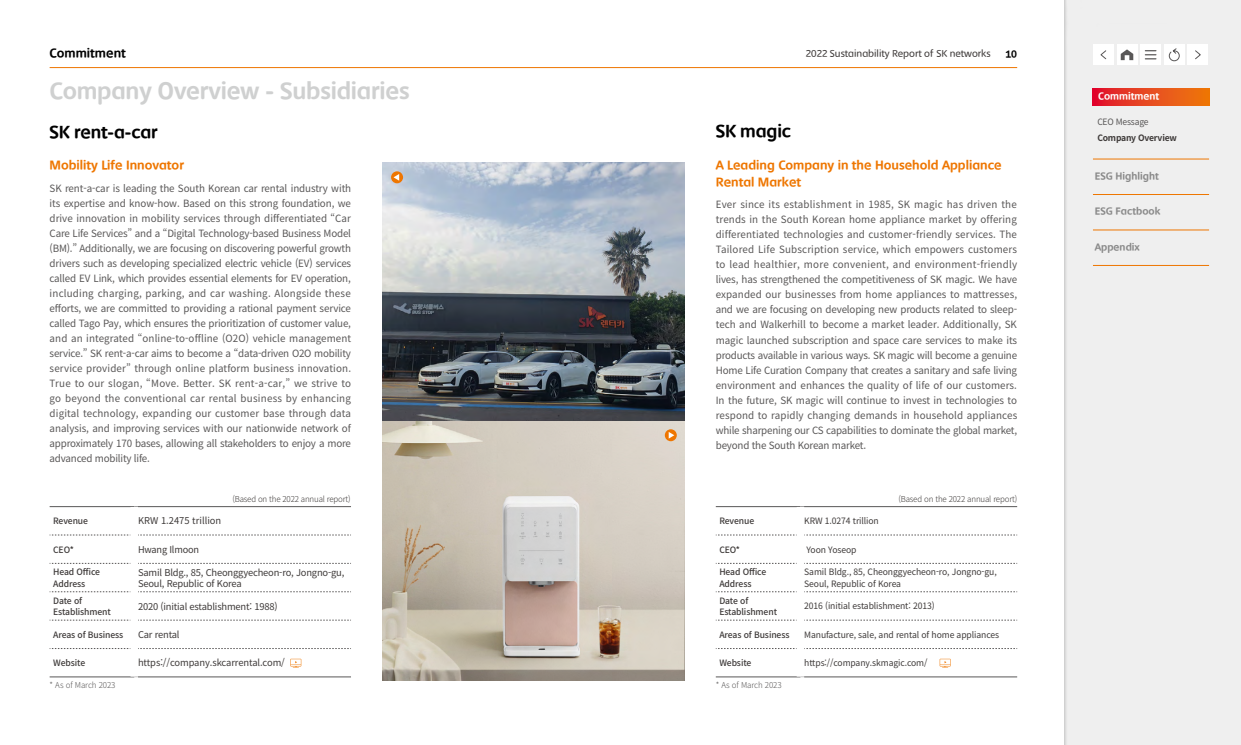
<style>
.page{position:relative;width:1241px;height:745px;background:#fff}
.page>*{position:absolute;margin:0;border:0;box-sizing:border-box;transform-origin:0 0}
.t1{font:700 23.12px "Moebius Korea";letter-spacing:-.01em;color:#cfd0d0}
.t2{font:700 17.5px "Moebius Korea";letter-spacing:-.01em;color:#000}
.t3{font:700 12.5px/16.9px "Moebius Korea";color:#ee7601}
.t4{font:700 12.5px "Moebius Korea";color:#000}
.t5{font:10px/15px "Noto Sans KR";letter-spacing:-.02em;color:#595757;text-align:justify}
.t6{font:700 10px "Moebius Korea";color:#898989}
.t7{font:700 10px "Moebius Korea";color:#fff}
.t8{font:700 10px "Moebius Korea";color:#000}
.t9{font:9.38px/11.2px "Noto Sans KR";letter-spacing:-.02em;color:#3e3a39}
.t10{font:9.38px "Moebius Korea";letter-spacing:-.01em;color:#3e3a39}
.t11{font:9.38px "Noto Sans KR";color:#3e3a39}
.t12{font:8.75px/11.2px "Noto Sans KR";letter-spacing:-.01em;color:#3e3a39}
.t13{font:500 8.75px/11.2px "Noto Sans KR";letter-spacing:-.01em;color:#3e3a39}
.t14{font:700 8.75px "Noto Sans KR";letter-spacing:-.025em;color:#3e3a39}
.t15{font:8.75px "Noto Sans KR";letter-spacing:-.025em;color:#595757}
.t16{font:300 8.12px "Noto Sans KR";letter-spacing:-.025em;color:#3e3a39}
.t17{font:300 8.12px "Noto Sans KR";letter-spacing:-.01em;color:#595757}
</style>
<div class="page">
<div style="left:1052px;top:0;width:188px;height:744px;background:#000;opacity:.2"></div>
<div style="left:1092px;top:44px;width:21px;height:21px;background:#fff"></div>
<div style="left:1116px;top:44px;width:21px;height:21px;background:#fff"></div>
<div style="left:1139px;top:44px;width:21px;height:21px;background:#fff"></div>
<div style="left:1163px;top:44px;width:21px;height:21px;background:#fff"></div>
<div style="left:1187px;top:44px;width:21px;height:21px;background:#fff"></div>
<svg style="left:1092px;top:89px;width:116px;height:17px;background:#e7471e"></svg>
<hr style="left:1092px;top:159px;width:116px;height:1px;background:#ee7601">
<hr style="left:1092px;top:194px;width:116px;height:1px;background:#ee7601">
<hr style="left:1092px;top:229px;width:116px;height:1px;background:#ee7601">
<hr style="left:1092px;top:265px;width:116px;height:1px;background:#ee7601">
<svg style="left:1100px;top:50px;width:6px;height:10px"></svg>
<svg style="left:1195px;top:50px;width:6px;height:10px"></svg>
<svg style="left:1145px;top:50px;width:10px;height:9px"></svg>
<svg style="left:1120px;top:49px;width:13px;height:11px"></svg>
<svg style="left:1168px;top:48px;width:11px;height:14px"></svg>
<hr style="left:50px;top:67px;width:967px;height:1px;background:#ee7601">
<img style="left:382px;top:163px;width:302px;height:517px">
<hr style="left:800px;top:506px;width:217px;height:1px;background:#595757">
<hr style="left:800px;top:676px;width:217px;height:1px;background:#595757">
<svg style="left:804px;top:534px;width:213px;height:1px"></svg>
<svg style="left:804px;top:562px;width:211px;height:1px"></svg>
<svg style="left:804px;top:591px;width:213px;height:1px"></svg>
<svg style="left:804px;top:619px;width:213px;height:1px"></svg>
<svg style="left:804px;top:648px;width:213px;height:1px"></svg>
<div style="left:796px;top:676px;width:8px;height:25px;background:#fff"></div>
<hr style="left:715px;top:506px;width:85px;height:1px;background:#595757">
<hr style="left:715px;top:676px;width:85px;height:1px;background:#595757">
<svg style="left:715px;top:534px;width:80px;height:1px"></svg>
<svg style="left:718px;top:562px;width:76px;height:1px"></svg>
<svg style="left:715px;top:591px;width:80px;height:1px"></svg>
<svg style="left:715px;top:619px;width:80px;height:1px"></svg>
<svg style="left:715px;top:648px;width:80px;height:1px"></svg>
<div style="left:796px;top:506px;width:8px;height:28px;background:#fff"></div>
<hr style="left:134px;top:506px;width:217px;height:1px;background:#595757">
<hr style="left:134px;top:676px;width:217px;height:1px;background:#595757">
<svg style="left:138px;top:534px;width:213px;height:1px"></svg>
<svg style="left:138px;top:562px;width:213px;height:1px"></svg>
<svg style="left:138px;top:591px;width:213px;height:1px"></svg>
<svg style="left:138px;top:619px;width:213px;height:1px"></svg>
<svg style="left:138px;top:648px;width:213px;height:1px"></svg>
<div style="left:130px;top:676px;width:8px;height:25px;background:#fff"></div>
<hr style="left:50px;top:506px;width:84px;height:1px;background:#595757">
<hr style="left:50px;top:676px;width:84px;height:1px;background:#595757">
<svg style="left:50px;top:534px;width:80px;height:1px"></svg>
<svg style="left:52px;top:562px;width:76px;height:1px"></svg>
<svg style="left:50px;top:591px;width:80px;height:1px"></svg>
<svg style="left:50px;top:619px;width:80px;height:1px"></svg>
<svg style="left:50px;top:648px;width:80px;height:1px"></svg>
<div style="left:130px;top:506px;width:8px;height:28px;background:#fff"></div>
<svg style="left:664px;top:429px;width:12px;height:12px"></svg>
<svg style="left:668px;top:431px;width:6px;height:7px"></svg>
<svg style="left:391px;top:171px;width:12px;height:12px"></svg>
<svg style="left:393px;top:174px;width:6px;height:6px"></svg>
<svg style="left:290px;top:658px;width:11px;height:9px"></svg>
<svg style="left:939px;top:658px;width:11px;height:9px"></svg>
<p class="t4" style="left:50px;top:47px;width:78px">Commitment</p>
<p class="t10" style="left:805px;top:49px;width:186px">2022 Sustainability Report of SK networks</p>
<p class="t8" style="left:1005px;top:49px;width:13px">10</p>
<h1 class="t1" style="left:50px;top:79px;width:361px">Company Overview - Subsidiaries</h1>
<h2 class="t2" style="left:50px;top:123px;width:110px">SK rent-a-car</h2>
<p class="t3" style="left:50px;top:158px;width:136px">Mobility Life Innovator</p>
<p class="t5" style="left:50px;top:181px;width:303px">SK rent-a-car is leading the South Korean car rental industry with its expertise and know-how. Based on this strong foundation, we drive innovation in mobility services through differentiated “Car Care Life Services” and a “Digital Technology-based Business Model (BM).” Additionally, we are focusing on discovering powerful growth drivers such as developing specialized electric vehicle (EV) services called EV Link, which provides essential elements for EV operation, including charging, parking, and car washing. Alongside these efforts, we are committed to providing a rational payment service called Tago Pay, which ensures the prioritization of customer value, and an integrated “online-to-offline (O2O) vehicle management service.” SK rent-a-car aims to become a “data-driven O2O mobility service provider” through online platform business innovation.<br>True to our slogan, “Move. Better. SK rent-a-car,” we strive to go beyond the conventional car rental business by enhancing digital technology, expanding our customer base through data analysis, and improving services with our nationwide network of approximately 170 bases, allowing all stakeholders to enjoy a more advanced mobility life.</p>
<h2 class="t2" style="left:715px;top:122px;width:77px">SK magic</h2>
<p class="t3" style="left:715px;top:157px;width:287px">A Leading Company in the Household Appliance<br>Rental Market</p>
<p class="t5" style="left:715px;top:197px;width:303px">Ever since its establishment in 1985, SK magic has driven the trends in the South Korean home appliance market by offering differentiated technologies and customer-friendly services. The Tailored Life Subscription service, which empowers customers to lead healthier, more convenient, and environment-friendly lives, has strengthened the competitiveness of SK magic. We have expanded our businesses from home appliances to mattresses, and we are focusing on developing new products related to sleep&shy;tech and Walkerhill to become a market leader. Additionally, SK magic launched subscription and space care services to make its products available in various ways. SK magic will become a genuine Home Life Curation Company that creates a sanitary and safe living environment and enhances the quality of life of our customers.<br>In the future, SK magic will continue to invest in technologies to respond to rapidly changing demands in household appliances while sharpening our CS capabilities to dominate the global market, beyond the South Korean market.</p>
<p class="t16" style="left:232px;top:494px;width:119px">(Based on the 2022 annual report)</p>
<p class="t16" style="left:898px;top:494px;width:120px">(Based on the 2022 annual report)</p>
<p class="t13" style="left:53px;top:515px;width:36px">Revenue</p>
<p class="t11" style="left:138px;top:515px;width:85px">KRW 1.2475 trillion</p>
<p class="t13" style="left:53px;top:543px;width:22px">CEO*</p>
<p class="t9" style="left:138px;top:543px;width:63px">Hwang Ilmoon</p>
<p class="t13" style="left:53px;top:566px;width:48px">Head Office<br>Address</p>
<p class="t9" style="left:138px;top:566px;width:208px">Samil Bldg., 85, Cheonggyecheon-ro, Jongno-gu,<br>Seoul, Republic of Korea</p>
<p class="t13" style="left:53px;top:594px;width:59px">Date of<br>Establishment</p>
<p class="t9" style="left:138px;top:600px;width:141px">2020 (initial establishment: 1988)</p>
<p class="t13" style="left:53px;top:628px;width:72px">Areas of Business</p>
<p class="t9" style="left:138px;top:628px;width:43px">Car rental</p>
<p class="t13" style="left:53px;top:657px;width:34px">Website</p>
<p class="t9" style="left:138px;top:657px;width:148px">https://company.skcarrental.com/</p>
<p class="t13" style="left:719px;top:515px;width:36px">Revenue</p>
<p class="t12" style="left:804px;top:515px;width:76px">KRW 1.0274 trillion</p>
<p class="t13" style="left:719px;top:543px;width:22px">CEO*</p>
<p class="t12" style="left:806px;top:543px;width:51px">Yoon Yoseop</p>
<p class="t13" style="left:719px;top:566px;width:48px">Head Office<br>Address</p>
<p class="t12" style="left:804px;top:566px;width:194px">Samil Bldg., 85, Cheonggyecheon-ro, Jongno-gu,<br>Seoul, Republic of Korea</p>
<p class="t13" style="left:719px;top:594px;width:59px">Date of<br>Establishment</p>
<p class="t12" style="left:804px;top:600px;width:132px">2016 (initial establishment: 2013)</p>
<p class="t13" style="left:719px;top:628px;width:72px">Areas of Business</p>
<p class="t12" style="left:804px;top:628px;width:196px">Manufacture, sale, and rental of home appliances</p>
<p class="t13" style="left:719px;top:657px;width:34px">Website</p>
<p class="t12" style="left:804px;top:657px;width:125px">https://company.skmagic.com/</p>
<p class="t17" style="left:50px;top:680px;width:67px">* As of March 2023</p>
<p class="t17" style="left:715px;top:680px;width:67px">* As of March 2023</p>
<p class="t7" style="left:1098px;top:91px;width:62px">Commitment</p>
<p class="t15" style="left:1097px;top:116px;width:53px">CEO Message</p>
<p class="t14" style="left:1097px;top:133px;width:81px">Company Overview</p>
<p class="t6" style="left:1094px;top:171px;width:66px">ESG Highlight</p>
<p class="t6" style="left:1094px;top:206px;width:67px">ESG Factbook</p>
<p class="t6" style="left:1094px;top:241px;width:47px">Appendix</p>
</div>
